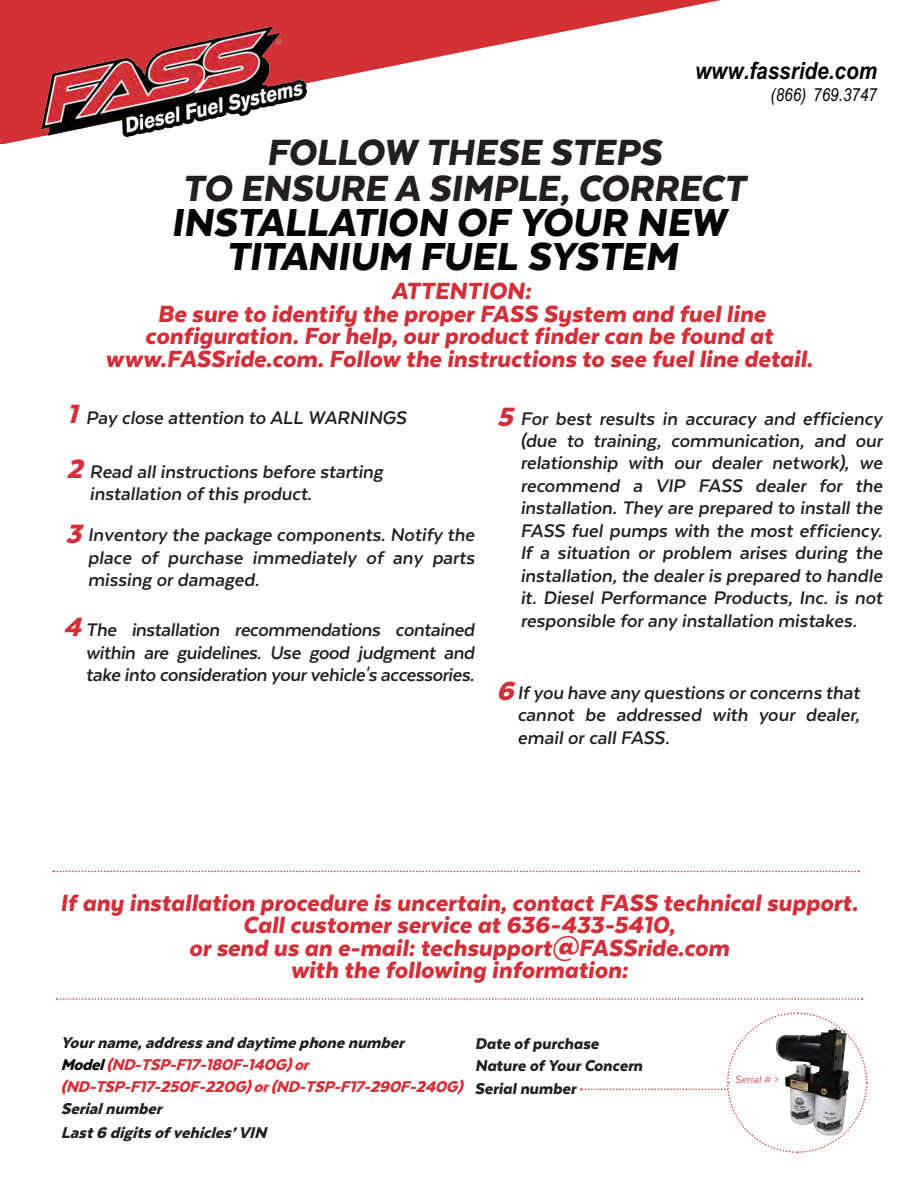
<style>
.page{position:relative;width:918px;height:1188px;background:#fff}
.page>*{position:absolute;margin:0;border:0;box-sizing:border-box;transform-origin:0 0}
.t1{font:italic 900 45px "Texta";letter-spacing:-.005em;color:#040503}
.t2{font:italic 900 42px "Texta";letter-spacing:-.005em;color:#231f20}
.t3{font:italic 900 30.45px "Texta";color:#d32f38}
.t4{font:italic 900 27px/22.5px "Texta";color:#d32f38;text-align:center}
.t5{font:italic 700 23.7px "Arial";color:#020302;scale:.87 1}
.t6{font:italic 700 21px/22.5px "Texta Alt";letter-spacing:-.005em;color:#231f20;text-align:justify}
.t7{font:italic 900 18px/22.4px "Texta";color:#231f20}
.t8{font:italic 900 18px "Texta";color:#231f20}
.t9{font:italic 18px "Arial";letter-spacing:.005em;color:#020302;scale:.84 1}
.t10{font:italic 12px "Texta Alt";letter-spacing:.01em;color:#d32f38}
.s1{color:#000}
.s2{color:#d23138}
.s3{font-style:inherit}
</style>
<div class="page">
<svg style="left:53px;top:871px;width:806px;height:1px"></svg>
<svg style="left:580px;top:1012px;width:288px;height:141px"></svg>
<svg style="left:57px;top:998px;width:805px;height:2px"></svg>
<svg style="left:0;top:0;width:721px;height:144px"></svg>
<img style="left:42px;top:27px;width:264px;height:109px">
<img style="left:774px;top:1026px;width:76px;height:110px">
<p class="t5" style="left:695px;top:55px;width:211px">www.fassride.com</p>
<p class="t9" style="left:771px;top:83px;width:128px">(866) 769.3747</p>
<p class="t2" style="left:266px;top:130px;width:397px">FOLLOW THESE STEPS</p>
<p class="t2" style="left:182px;top:166px;width:565px">TO ENSURE A SIMPLE, CORRECT</p>
<p class="t1" style="left:171px;top:199px;width:557px">INSTALLATION OF YOUR NEW</p>
<p class="t1" style="left:226px;top:233px;width:453px">TITANIUM FUEL SYSTEM</p>
<p class="t4" style="left:392px;top:279px;width:141px">ATTENTION:</p>
<p class="t4" style="left:158px;top:302px;width:610px">Be sure to identify the proper FASS System and fuel line</p>
<p class="t4" style="left:145px;top:325px;width:630px">configuration. For help, our product finder can be found at</p>
<p class="t4" style="left:105px;top:347px;width:709px">www.FASSride.com. Follow the instructions to see fuel line detail.</p>
<p class="t3" style="left:66px;top:398px;width:20px">1</p>
<p class="t6" style="left:86px;top:407px;width:322px">Pay close attention to ALL WARNINGS</p>
<p class="t6" style="left:90px;top:460px;width:295px">Read all instructions before starting installation of this product.</p>
<p class="t6" style="left:88px;top:523px;width:388px">Inventory the package components. Notify the place of purchase immediately of any parts missing or damaged.</p>
<p class="t6" style="left:86px;top:619px;width:390px">The installation recommendations contained within are guidelines. Use good judgment and take into consideration your vehicle's accessories.</p>
<p class="t3" style="left:66px;top:453px;width:26px">2</p>
<p class="t3" style="left:65px;top:518px;width:26px">3</p>
<p class="t3" style="left:63px;top:611px;width:28px">4</p>
<p class="t3" style="left:496px;top:401px;width:26px">5</p>
<p class="t6" style="left:520px;top:407px;width:364px">For best results in accuracy and efficiency (due to training, communication, and our relationship with our dealer network), we recommend a VIP FASS dealer for the installation. They are prepared to install the FASS fuel pumps with the most efficiency.<br>If a situation or problem arises during the installation, the dealer is prepared to handle it. Diesel Performance Products, Inc. is not responsible for any installation mistakes.</p>
<p class="t3" style="left:496px;top:675px;width:27px">6</p>
<p class="t6" style="left:518px;top:681px;width:344px">If you have any questions or concerns that cannot be addressed with your dealer, email or call FASS.</p>
<p class="t4" style="left:60px;top:891px;width:799px">If any installation procedure is uncertain, contact FASS technical support.<br>Call customer service at 636-433-5410,</p>
<p class="t4" style="left:189px;top:936px;width:542px">or send us an e-mail: techsupport@FASSride.com</p>
<p class="t4" style="left:290px;top:958px;width:339px">with the following information:</p>
<p class="t7" style="left:61px;top:1031px;width:517px">Yourname,addressand daytimephonenumber <span class="s1">Model</span><span class="s2">(ND-TSP-F17-180F-140G)or<br>(ND-TSP-F17-250F-220G) or (ND-TSP-F17-290F-240G)</span> <span class="s3">S e r i a l n u m b e r </span>Serialnumber<br>Last6 digitsofvehicles’VIN</p>
<p class="t8" style="left:475px;top:1034px;width:125px">Date of purchase</p>
<p class="t8" style="left:475px;top:1056px;width:169px">Nature of Your Concern</p>
<p class="t10" style="left:735px;top:1073px;width:45px">Serial # &gt;</p>
</div>
